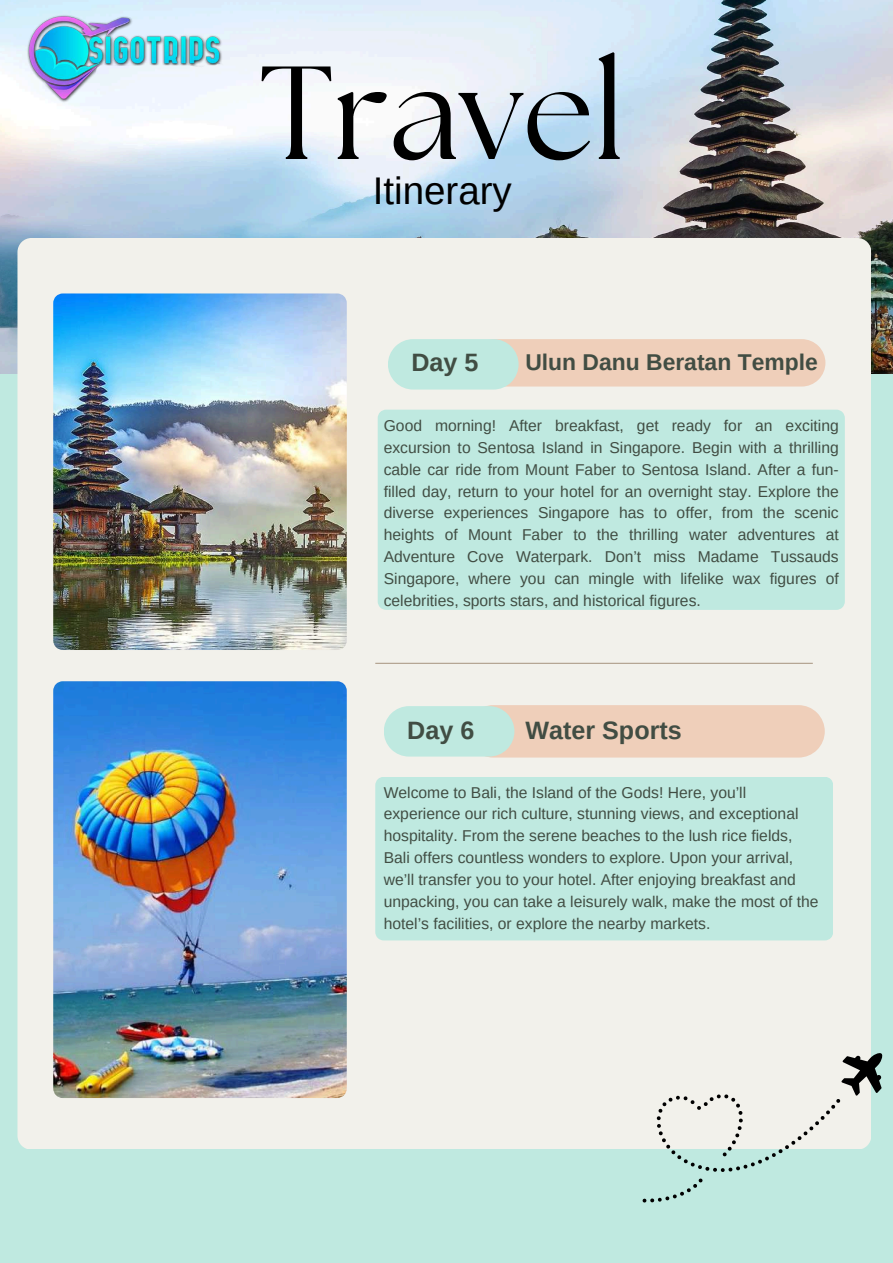
<style>
.page{position:relative;width:893px;height:1263px;background:#fff}
.page>*{position:absolute;margin:0;border:0;box-sizing:border-box;transform-origin:0 0}
.t1{font:132.15px "The Seasons";color:#000}
.t2{font:38.55px "Arimo";color:#000}
.t3{font:700 25.12px "Arimo";color:#414d43}
.t4{font:700 22.88px "Arimo";color:#414d43}
.t5{font:15.67px/21.9px "Arimo";color:#414d43;text-align:justify}
</style>
<div class="page">
<div style="left:0;top:373px;width:893px;height:890px;background:#bfe9e0"></div>
<img style="left:0;top:0;width:893px;height:373px">
<img style="left:10px;top:6px;width:222px;height:104px">
<div style="left:17px;top:238px;width:854px;height:910px;background:#f2f1eb"></div>
<img style="left:53px;top:293px;width:294px;height:357px">
<img style="left:53px;top:681px;width:294px;height:417px">
<svg style="left:388px;top:339px;width:437px;height:51px;background:#e2d8c8"></svg>
<svg style="left:384px;top:705px;width:440px;height:52px;background:#e2d6c5"></svg>
<div style="left:378px;top:410px;width:466px;height:200px;background:#bfe9e0"></div>
<div style="left:375px;top:777px;width:458px;height:163px;background:#bfe9e0"></div>
<svg style="left:642px;top:1178px;width:60px;height:24px"></svg>
<svg style="left:657px;top:1053px;width:225px;height:119px;background:#dae2db"></svg>
<hr style="left:375px;top:663px;width:438px;height:1px;background:#af9e8b">
<h1 class="t1" style="left:259px;top:53px;width:367px">Travel</h1>
<h2 class="t2" style="left:373px;top:169px;width:141px">Itinerary</h2>
<h3 class="t3" style="left:411px;top:348px;width:69px">Day 5</h3>
<h3 class="t4" style="left:525px;top:349px;width:294px">Ulun Danu Beratan Temple</h3>
<p class="t5" style="left:384px;top:414px;width:456px">Good morning! After breakfast, get ready for an exciting excursion to Sentosa Island in Singapore. Begin with a thrilling cable car ride from Mount Faber to Sentosa Island. After a fun&shy;filled day, return to your hotel for an overnight stay. Explore the diverse experiences Singapore has to offer, from the scenic heights of Mount Faber to the thrilling water adventures at Adventure Cove Waterpark. Don’t miss Madame Tussauds Singapore, where you can mingle with lifelike wax figures of celebrities, sports stars, and historical figures.</p>
<h3 class="t3" style="left:407px;top:716px;width:69px">Day 6</h3>
<h3 class="t3" style="left:525px;top:716px;width:158px">Water Sports</h3>
<p class="t5" style="left:384px;top:781px;width:436px;text-align:left">Welcome to Bali, the Island of the Gods! Here, you’ll experience our rich culture, stunning views, and exceptional hospitality. From the serene beaches to the lush rice fields, Bali offers countless wonders to explore. Upon your arrival, we’ll transfer you to your hotel. After enjoying breakfast and unpacking, you can take a leisurely walk, make the most of the hotel’s facilities, or explore the nearby markets.</p>
</div>
